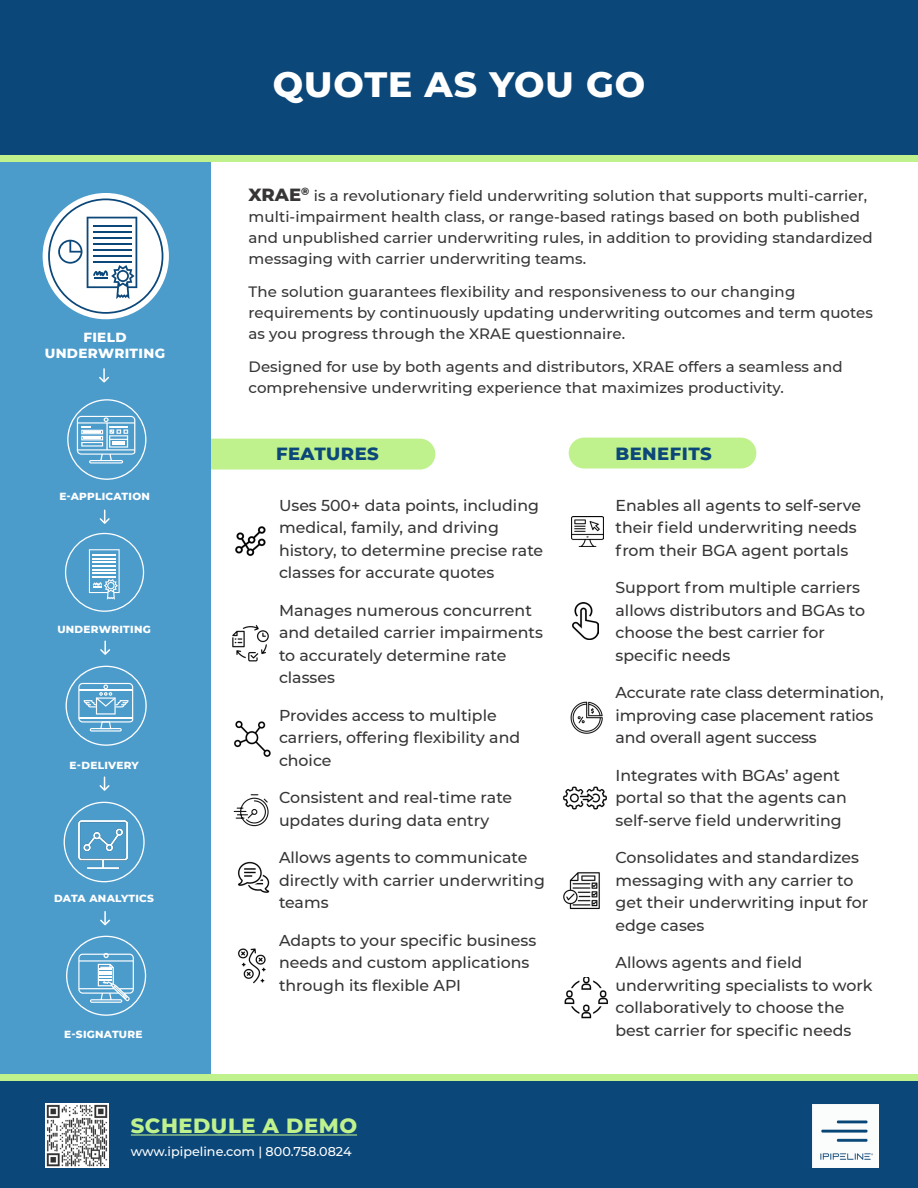
<style>
.page{position:relative;width:918px;height:1188px;background:#fff}
.page>*{position:absolute;margin:0;border:0;box-sizing:border-box;transform-origin:0 0}
.subheading{font:800 36px "Montserrat";letter-spacing:.025em;color:#fff}
.body_copy{font:800 21px "Montserrat";letter-spacing:.025em;color:#bff18c}
.subheading-2{font:800 18px "Montserrat";letter-spacing:.025em;color:#0b4779}
.body_copy-2{font:500 15.75px/22.5px "Montserrat";color:#373536}
.body_copy-3{font:500 15px/21px "Montserrat";letter-spacing:.005em;color:#373536}
.subheading-3{font:800 13.5px/16.2px "Montserrat";letter-spacing:.025em;color:#fff;text-align:center}
.body_copy-4{font:500 12.75px "Montserrat";color:#fff}
.subheading-4{font:800 10.5px "Montserrat";letter-spacing:.025em;color:#fff}
.s1{font-weight:800;font-size:18px}
</style>
<div class="page">
<div style="left:169px;top:439px;width:266px;height:31px;background:#bff18c;border-radius:15px"></div>
<div style="left:0;top:161px;width:211px;height:920px;background:#4b9bcb"></div>
<div style="left:0;top:1077px;width:918px;height:111px;background:#0b4779"></div>
<div style="left:0;top:0;width:918px;height:160px;background:#0b4779"></div>
<div style="left:0;top:155px;width:918px;height:6px;background:#bff18c"></div>
<div style="left:0;top:1074px;width:918px;height:6px;background:#bff18c"></div>
<img style="left:812px;top:1104px;width:66px;height:63px">
<div style="left:569px;top:438px;width:187px;height:31px;background:#bff18c;border-radius:15px"></div>
<hr style="left:131px;top:1134px;width:226px;height:2px;background:#bff18c">
<img style="left:45px;top:1104px;width:64px;height:63px">
<svg style="left:100px;top:641px;width:11px;height:14px"></svg>
<svg style="left:99px;top:777px;width:11px;height:14px"></svg>
<svg style="left:66px;top:666px;width:81px;height:80px"></svg>
<svg style="left:99px;top:369px;width:10px;height:14px"></svg>
<div style="left:43px;top:193px;width:126px;height:126px;background:#fff;border-radius:63px"></div>
<svg style="left:99px;top:510px;width:11px;height:14px"></svg>
<svg style="left:100px;top:912px;width:10px;height:14px"></svg>
<svg style="left:64px;top:802px;width:81px;height:80px"></svg>
<svg style="left:67px;top:399px;width:79px;height:81px"></svg>
<svg style="left:65px;top:533px;width:79px;height:79px"></svg>
<svg style="left:66px;top:936px;width:80px;height:80px"></svg>
<img style="left:78px;top:820px;width:50px;height:48px">
<svg style="left:233px;top:794px;width:36px;height:33px"></svg>
<img style="left:234px;top:720px;width:37px;height:37px">
<img style="left:238px;top:861px;width:32px;height:32px">
<img style="left:570px;top:701px;width:33px;height:33px">
<img style="left:237px;top:948px;width:29px;height:36px">
<img style="left:564px;top:977px;width:44px;height:42px">
<img style="left:563px;top:872px;width:37px;height:38px">
<img style="left:232px;top:624px;width:37px;height:38px">
<img style="left:235px;top:526px;width:31px;height:31px">
<img style="left:573px;top:602px;width:26px;height:37px">
<img style="left:571px;top:516px;width:32px;height:31px">
<img style="left:562px;top:786px;width:45px;height:24px">
<svg style="left:48px;top:198px;width:115px;height:116px"></svg>
<p class="subheading-3" style="left:45px;top:328px;width:122px">FIELD<br>UNDERWRITING</p>
<p class="subheading-4" style="left:59px;top:489px;width:92px">E-APPLICATION</p>
<p class="subheading-4" style="left:57px;top:621px;width:95px">UNDERWRITING</p>
<p class="subheading-4" style="left:70px;top:758px;width:71px">E-DELIVERY</p>
<p class="subheading-4" style="left:54px;top:891px;width:101px">DATA ANALYTICS</p>
<p class="subheading-4" style="left:64px;top:1027px;width:80px">E-SIGNATURE</p>
<p class="subheading" style="left:273px;top:58px;width:374px">QUOTE AS YOU GO</p>
<p class="body_copy-3" style="left:249px;top:185px;width:626px"><span class="s1">XRAE</span><sup>®</sup> is a revolutionary field underwriting solution that supports multi-carrier, multi-impairment health class, or range-based ratings based on both published and unpublished carrier underwriting rules, in addition to providing standardized messaging with carrier underwriting teams.</p>
<p class="body_copy-3" style="left:249px;top:281px;width:626px">The solution guarantees flexibility and responsiveness to our changing requirements by continuously updating underwriting outcomes and term quotes as you progress through the XRAE questionnaire.</p>
<p class="body_copy-3" style="left:249px;top:356px;width:596px">Designed for use by both agents and distributors, XRAE offers a seamless and comprehensive underwriting experience that maximizes productivity.</p>
<p class="subheading-2" style="left:276px;top:440px;width:104px">FEATURES</p>
<p class="body_copy-2" style="left:279px;top:493px;width:266px">Uses 500+ data points, including medical, family, and driving history, to determine precise rate classes for accurate quotes</p>
<p class="body_copy-2" style="left:279px;top:598px;width:266px">Manages numerous concurrent and detailed carrier impairments to accurately determine rate classes</p>
<p class="body_copy-2" style="left:279px;top:703px;width:243px">Provides access to multiple carriers, offering flexibility and choice</p>
<p class="body_copy-2" style="left:279px;top:786px;width:235px">Consistent and real-time rate updates during data entry</p>
<p class="body_copy-2" style="left:279px;top:846px;width:267px">Allows agents to communicate directly with carrier underwriting teams</p>
<p class="body_copy-2" style="left:279px;top:928px;width:259px">Adapts to your specific business needs and custom applications through its flexible API</p>
<p class="subheading-2" style="left:615px;top:440px;width:98px">BENEFITS</p>
<p class="body_copy-2" style="left:616px;top:493px;width:247px">Enables all agents to self-serve their field underwriting needs from their BGA agent portals</p>
<p class="body_copy-2" style="left:616px;top:576px;width:251px">Support from multiple carriers allows distributors and BGAs to choose the best carrier for specific needs</p>
<p class="body_copy-2" style="left:616px;top:681px;width:270px">Accurate rate class determination, improving case placement ratios and overall agent success</p>
<p class="body_copy-2" style="left:616px;top:763px;width:233px">Integrates with BGAs’ agent portal so that the agents can self-serve field underwriting</p>
<p class="body_copy-2" style="left:616px;top:846px;width:254px">Consolidates and standardizes messaging with any carrier to get their underwriting input for edge cases</p>
<p class="body_copy-2" style="left:616px;top:951px;width:259px">Allows agents and field underwriting specialists to work collaboratively to choose the best carrier for specific needs</p>
<p class="body_copy" style="left:131px;top:1111px;width:228px">SCHEDULE A DEMO</p>
<p class="body_copy-4" style="left:131px;top:1143px;width:222px">www.ipipeline.com | 800.758.0824</p>
</div>
